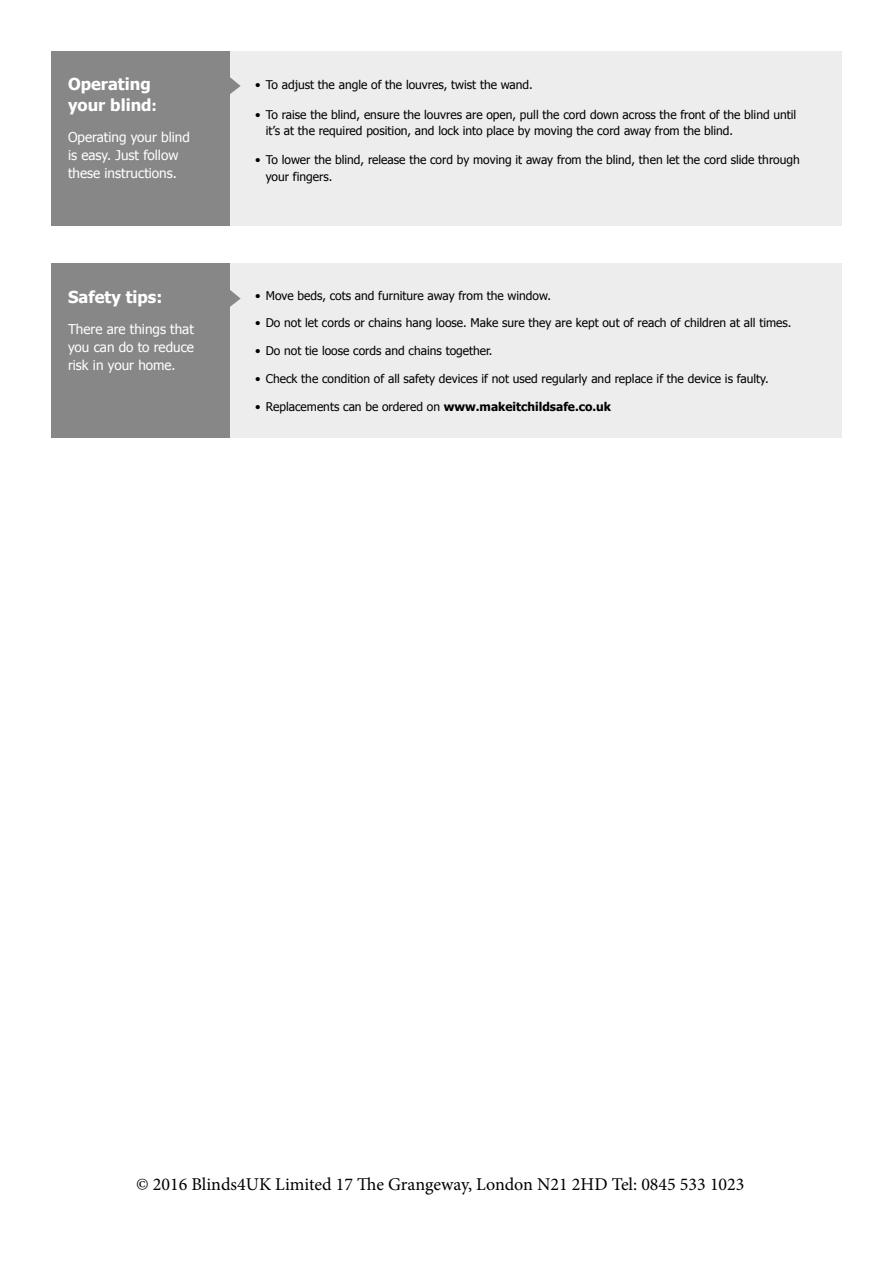
<style>
.page{position:relative;width:893px;height:1263px;background:#fff}
.page>*{position:absolute;margin:0;border:0;box-sizing:border-box;transform-origin:0 0}
.t1{font:18px "Minion Pro";color:#000}
.t2{font:700 16.5px/21px "Tahoma";color:#fff}
.t3{font:13.5px/18px "Tahoma";color:#fff}
.t4{font:12px/16.5px "Tahoma";color:#000}
.s1{font-size:15px}
.s2{font-weight:700}
</style>
<div class="page">
<div style="left:230px;top:51px;width:612px;height:175px;background:#ededed"></div>
<div style="left:51px;top:51px;width:179px;height:175px;background:#878787"></div>
<svg style="left:230px;top:77px;width:11px;height:17px"></svg>
<div style="left:230px;top:264px;width:612px;height:174px;background:#ededed"></div>
<div style="left:51px;top:264px;width:179px;height:174px;background:#878787"></div>
<svg style="left:230px;top:290px;width:11px;height:17px"></svg>
<h2 class="t2" style="left:68px;top:73px;width:91px">Operating your blind<span class="s1">:</span></h2>
<p class="t3" style="left:68px;top:128px;width:123px">Operating your blind is easy. Just follow these instructions.</p>
<h2 class="t2" style="left:68px;top:285px;width:96px">Safety tips:</h2>
<p class="t3" style="left:68px;top:319px;width:128px;text-align:justify">There are things that you can do to reduce risk in your home.</p>
<p class="t4" style="left:255px;top:76px;width:279px">• To adjust the angle of the louvres, twist the wand.</p>
<p class="t4" style="left:266px;top:106px;width:532px;text-indent:-11px">• To raise the blind, ensure the louvres are open, pull the cord down across the front of the blind until it’s at the required position, and lock into place by moving the cord away from the blind.</p>
<p class="t4" style="left:266px;top:151px;width:536px;text-indent:-11px">• To lower the blind, release the cord by moving it away from the blind, then let the cord slide through your fingers.</p>
<p class="t4" style="left:255px;top:286px;width:298px">• Move beds, cots and furniture away from the window.</p>
<p class="t4" style="left:255px;top:314px;width:538px">• Do not let cords or chains hang loose. Make sure they are kept out of reach of children at all times.</p>
<p class="t4" style="left:255px;top:342px;width:239px">• Do not tie loose cords and chains together.</p>
<p class="t4" style="left:255px;top:370px;width:515px">• Check the condition of all safety devices if not used regularly and replace if the device is faulty.</p>
<p class="t4" style="left:255px;top:397px;width:357px">• Replacements can be ordered on <span class="s2">www.makeitchildsafe.co.uk</span></p>
<h1 class="t1" style="left:136px;top:1172px;width:610px">© 2016 Blinds4UK Limited 17 The Grangeway, London N21 2HD Tel: 0845 533 1023</h1>
</div>
